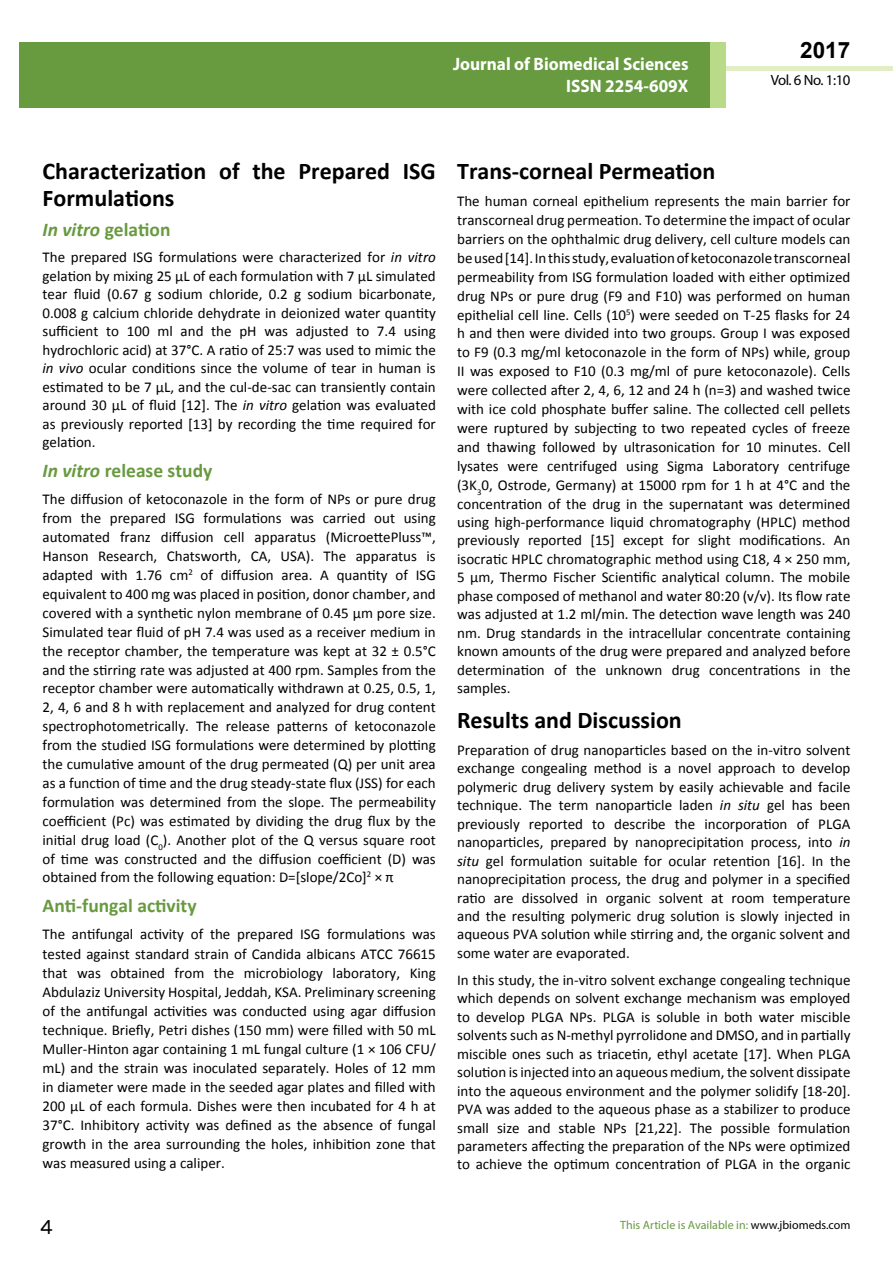
<style>
.page{position:relative;width:893px;height:1263px;background:#fff}
.page>*{position:absolute;margin:0;border:0;box-sizing:border-box;transform-origin:0 0}
.t1{font:25.5px "Tunga";color:#000}
.t2{font:700 24px/26.4px "Calibri";color:#000}
.t3{font:700 22.5px "Arial";color:#000}
.t4{font:700 19.5px "Calibri";color:#689a40}
.t5{font:700 18px/21.6px "Myriad Pro";color:#fff;text-align:right;scale:.96 1}
.t6{font:15px/18.5px "Calibri";color:#000;text-align:justify}
.t7{font:14.85px "Myriad Pro";letter-spacing:-.03em;color:#000}
.t8{font:12px "Myriad Pro";color:#689a40}
.s1{font-style:italic}
.s2{color:#000}
</style>
<div class="page">
<div style="left:722px;top:66px;width:171px;height:5px;background:#e1eec5"></div>
<div style="left:19px;top:42px;width:706px;height:66px;background:#689a40"></div>
<div style="left:710px;top:42px;width:15px;height:66px;background:#b9da89"></div>
<p class="t5" style="left:453px;top:53px;width:247px">Journal of Biomedical Sciences<br>ISSN 2254-609X</p>
<h3 class="t3" style="left:800px;top:35px;width:52px">2017</h3>
<p class="t7" style="left:771px;top:71px;width:81px">Vol. 6 No. 1:10</p>
<h2 class="t2" style="left:43px;top:158px;width:395px">Characterization of the Prepared ISG<br>Formulations</h2>
<h3 class="t4" style="left:43px;top:217px;width:129px"><span class="s1">In vitro</span> gelation</h3>
<p class="t6" style="left:43px;top:248px;width:395px">The prepared ISG formulations were characterized for <span class="s1">in vitro </span>gelation by mixing 25 µL of each formulation with 7 µL simulated tear fluid (0.67 g sodium chloride, 0.2 g sodium bicarbonate, 0.008 g calcium chloride dehydrate in deionized water quantity sufficient to 100 ml and the pH was adjusted to 7.4 using hydrochloric acid) at 37°C. A ratio of 25:7 was used to mimic the <span class="s1">in vivo</span> ocular conditions since the volume of tear in human is estimated to be 7 µL, and the cul-de-sac can transiently contain around 30 µL of fluid [12]. The <span class="s1">in vitro</span> gelation was evaluated as previously reported [13] by recording the time required for gelation.</p>
<h3 class="t4" style="left:43px;top:458px;width:171px"><span class="s1">In vitro</span> release study</h3>
<p class="t6" style="left:42px;top:490px;width:395px;line-height:18.9px">The diffusion of ketoconazole in the form of NPs or pure drug from the prepared ISG formulations was carried out using automated franz diffusion cell apparatus (MicroettePluss™, Hanson Research, Chatsworth, CA, USA). The apparatus is adapted with 1.76 cm<sup>2</sup> of diffusion area. A quantity of ISG equivalent to 400 mg was placed in position, donor chamber, and covered with a synthetic nylon membrane of 0.45 μm pore size.<br>Simulated tear fluid of pH 7.4 was used as a receiver medium in the receptor chamber, the temperature was kept at 32 ± 0.5°C and the stirring rate was adjusted at 400 rpm. Samples from the receptor chamber were automatically withdrawn at 0.25, 0.5, 1, 2, 4, 6 and 8 h with replacement and analyzed for drug content spectrophotometrically. The release patterns of ketoconazole from the studied ISG formulations were determined by plotting the cumulative amount of the drug permeated (Q) per unit area as a function of time and the drug steady-state flux (JSS) for each formulation was determined from the slope. The permeability coefficient (Pc) was estimated by dividing the drug flux by the initial drug load (C<sub>0</sub>). Another plot of the Q versus square root of time was constructed and the diffusion coefficient (D) was obtained from the following equation: D=[slope/2Co]<sup>2</sup> × π</p>
<h3 class="t4" style="left:43px;top:893px;width:156px">Anti-fungal activity</h3>
<p class="t6" style="left:43px;top:925px;width:395px;line-height:19px">The antifungal activity of the prepared ISG formulations was tested against standard strain of Candida albicans ATCC 76615 that was obtained from the microbiology laboratory, King Abdulaziz University Hospital, Jeddah, KSA. Preliminary screening of the antifungal activities was conducted using agar diffusion technique. Briefly, Petri dishes (150 mm) were filled with 50 mL Muller-Hinton agar containing 1 mL fungal culture (1 × 106 CFU/ mL) and the strain was inoculated separately. Holes of 12 mm in diameter were made in the seeded agar plates and filled with 200 μL of each formula. Dishes were then incubated for 4 h at 37°C. Inhibitory activity was defined as the absence of fungal growth in the area surrounding the holes, inhibition zone that was measured using a caliper.</p>
<h2 class="t2" style="left:457px;top:158px;width:260px">Trans-corneal Permeation</h2>
<p class="t6" style="left:457px;top:192px;width:395px">The human corneal epithelium represents the main barrier for transcorneal drug permeation. To determine the impact of ocular barriers on the ophthalmic drug delivery, cell culture models can beused[14].Inthisstudy,evaluationofketoconazoletranscorneal permeability from ISG formulation loaded with either optimized drug NPs or pure drug (F9 and F10) was performed on human epithelial cell line. Cells (10<sup>5</sup>) were seeded on T-25 flasks for 24 h and then were divided into two groups. Group I was exposed to F9 (0.3 mg/ml ketoconazole in the form of NPs) while, group II was exposed to F10 (0.3 mg/ml of pure ketoconazole). Cells were collected after 2, 4, 6, 12 and 24 h (n=3) and washed twice with ice cold phosphate buffer saline. The collected cell pellets were ruptured by subjecting to two repeated cycles of freeze and thawing followed by ultrasonication for 10 minutes. Cell lysates were centrifuged using Sigma Laboratory centrifuge (3K<sub>3</sub>0, Ostrode, Germany) at 15000 rpm for 1 h at 4°C and the concentration of the drug in the supernatant was determined using high-performance liquid chromatography (HPLC) method previously reported [15] except for slight modifications. An isocratic HPLC chromatographic method using C18, 4 × 250 mm, 5 μm, Thermo Fischer Scientific analytical column. The mobile phase composed of methanol and water 80:20 (v/v). Its flow rate was adjusted at 1.2 ml/min. The detection wave length was 240 nm. Drug standards in the intracellular concentrate containing known amounts of the drug were prepared and analyzed before determination of the unknown drug concentrations in the samples.</p>
<h2 class="t2" style="left:457px;top:707px;width:226px">Results and Discussion</h2>
<p class="t6" style="left:457px;top:741px;width:395px">Preparation of drug nanoparticles based on the in-vitro solvent exchange congealing method is a novel approach to develop polymeric drug delivery system by easily achievable and facile technique. The term nanoparticle laden <span class="s1">in situ</span> gel has been previously reported to describe the incorporation of PLGA nanoparticles, prepared by nanoprecipitation process, into <span class="s1">in situ</span> gel formulation suitable for ocular retention [16]. In the nanoprecipitation process, the drug and polymer in a specified ratio are dissolved in organic solvent at room temperature and the resulting polymeric drug solution is slowly injected in aqueous PVA solution while stirring and, the organic solvent and some water are evaporated.</p>
<p class="t6" style="left:457px;top:971px;width:395px">In this study, the in-vitro solvent exchange congealing technique which depends on solvent exchange mechanism was employed to develop PLGA NPs. PLGA is soluble in both water miscible solvents such as N-methyl pyrrolidone and DMSO, and in partially miscible ones such as triacetin, ethyl acetate [17]. When PLGA solution is injected into an aqueous medium, the solvent dissipate into the aqueous environment and the polymer solidify [18-20].<br>PVA was added to the aqueous phase as a stabilizer to produce small size and stable NPs [21,22]. The possible formulation parameters affecting the preparation of the NPs were optimized to achieve the optimum concentration of PLGA in the organic</p>
<h1 class="t1" style="left:40px;top:1210px;width:15px">4</h1>
<p class="t8" style="left:620px;top:1218px;width:232px">This Article is Available in: <span class="s2">www.jbiomeds.com</span></p>
</div>
